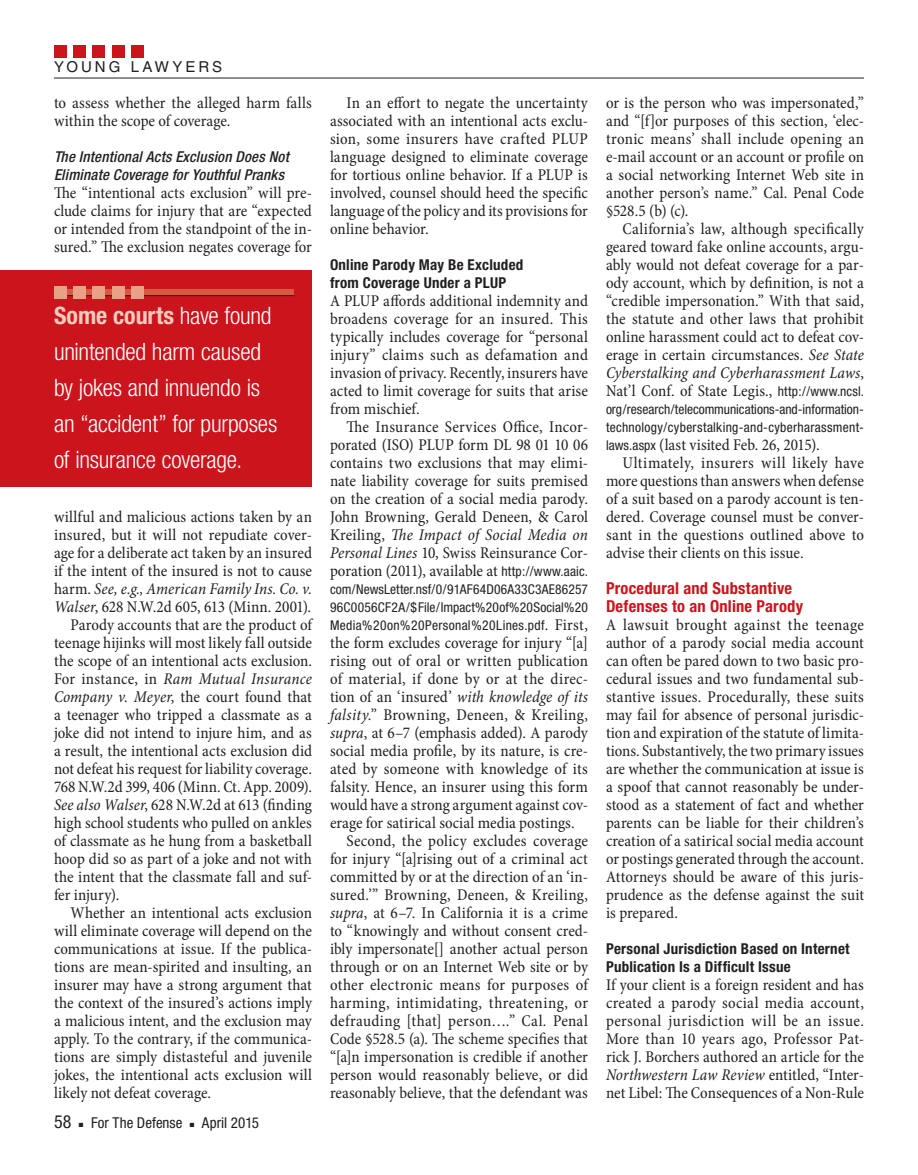
<style>
.page{position:relative;width:918px;height:1175px;background:#fff}
.page>*{position:absolute;margin:0;border:0;box-sizing:border-box;transform-origin:0 0}
.pullout_LH_block{font:300 condensed 24px/36px "Helvetica Neue";letter-spacing:-.01em;color:#fff}
.folio_left{font:condensed 18px "Helvetica Neue";color:#231f20}
.body_para_ind{font:condensed 16.5px/18px "Minion Pro";color:#231f20;text-align:justify}
.body_no_ind{font:condensed 16.5px/18px "Minion Pro";color:#231f20;text-align:justify}
.subhead_1{font:700 condensed 16.5px/18px "Helvetica Neue";letter-spacing:.015em;color:#cb141c}
.subhead_2{font:700 condensed 15px/18px "Helvetica Neue";letter-spacing:.015em;color:#231f20}
.subhead_3{font:italic 500 condensed 15px/18px "Helvetica Neue";letter-spacing:.015em;color:#231f20}
.folio_left-2{font:condensed 15px "Helvetica Neue";color:#231f20}
.t1{font:15px "Helvetica";letter-spacing:.2em;color:#231f20}
.body_para_ind-2{font:condensed 13.5px/18px "Helvetica Neue";letter-spacing:.02em;color:#231f20;text-align:justify}
.s1{font-weight:700;color:#f4ccbc}
.s2{font-style:italic}
.s3{font-family:"Helvetica Neue";font-size:13.5px}
.s4{font-family:"Minion Pro";font-size:16.5px}
</style>
<div class="page">
<hr style="left:54px;top:78px;width:810px;height:1px;background:#231f20">
<div style="left:54px;top:45px;width:12px;height:12px;background:#cb141c"></div>
<div style="left:73px;top:45px;width:13px;height:12px;background:#cb141c"></div>
<div style="left:93px;top:45px;width:12px;height:12px;background:#cb141c"></div>
<div style="left:112px;top:45px;width:13px;height:12px;background:#cb141c"></div>
<div style="left:132px;top:45px;width:12px;height:12px;background:#cb141c"></div>
<div style="left:0;top:270px;width:312px;height:216px;background:#cb141c"></div>
<div style="left:54px;top:290px;width:240px;height:6px;background:#d65a3f"></div>
<hr style="left:54px;top:295px;width:240px;height:1px;background:#231f20">
<div style="left:54px;top:286px;width:12px;height:13px;background:#eaa087"></div>
<div style="left:73px;top:286px;width:13px;height:13px;background:#eaa087"></div>
<div style="left:93px;top:286px;width:12px;height:13px;background:#eaa087"></div>
<div style="left:112px;top:286px;width:13px;height:13px;background:#eaa087"></div>
<div style="left:132px;top:286px;width:12px;height:13px;background:#eaa087"></div>
<p class="t1" style="left:54px;top:58px;width:170px">YOUNG LAWYERS</p>
<p class="body_no_ind" style="left:54px;top:94px;width:260px">to assess whether the alleged harm falls within the scope of coverage.</p>
<p class="subhead_3" style="left:54px;top:147px;width:236px">The Intentional Acts Exclusion Does Not<br>Eliminate Coverage for Youthful Pranks</p>
<p class="body_no_ind" style="left:54px;top:184px;width:260px">The “intentional acts exclusion” will pre&shy;clude claims for injury that are “expected or intended from the standpoint of the in&shy;sured.” The exclusion negates coverage for</p>
<p class="pullout_LH_block" style="left:54px;top:297px;width:225px"><span class="s1">Some courts</span> have found unintended harm caused by jokes and innuendo is an “accident” for purposes of insurance coverage.</p>
<p class="body_no_ind" style="left:54px;top:508px;width:260px">willful and malicious actions taken by an insured, but it will not repudiate cover&shy;age for a deliberate act taken by an insured if the intent of the insured is not to cause harm. <span class="s2">See, e.g., American Family Ins. Co. v.<br>Walser</span>, 628 N.W.2d 605, 613 (Minn. 2001).</p>
<p class="body_para_ind" style="left:54px;top:616px;width:260px;text-indent:16px">Parody accounts that are the product of teenage hijinks will most likely fall outside the scope of an intentional acts exclusion.<br>For instance, in <span class="s2">Ram Mutual Insurance Company v. Meyer</span>, the court found that a teenager who tripped a classmate as a joke did not intend to injure him, and as a result, the intentional acts exclusion did not defeat his request for liability coverage.<br>768 N.W.2d 399, 406 (Minn. Ct. App. 2009).<br><span class="s2">See also Walser</span>, 628 N.W.2d at 613 (finding high school students who pulled on ankles of classmate as he hung from a basketball hoop did so as part of a joke and not with the intent that the classmate fall and suf&shy;fer injury).</p>
<p class="body_para_ind" style="left:54px;top:904px;width:260px;text-indent:16px">Whether an intentional acts exclusion will eliminate coverage will depend on the communications at issue. If the publica&shy;tions are mean-spirited and insulting, an insurer may have a strong argument that the context of the insured’s actions imply a malicious intent, and the exclusion may apply. To the contrary, if the communica&shy;tions are simply distasteful and juvenile jokes, the intentional acts exclusion will likely not defeat coverage.</p>
<p class="folio_left" style="left:54px;top:1111px;width:19px">58</p>
<p class="folio_left-2" style="left:79px;top:1114px;width:105px">■ For The Defense</p>
<p class="folio_left-2" style="left:190px;top:1114px;width:71px">■ April 2015</p>
<p class="body_para_ind" style="left:330px;top:94px;width:260px;text-indent:16px">In an effort to negate the uncertainty associated with an intentional acts exclu&shy;sion, some insurers have crafted PLUP language designed to eliminate coverage for tortious online behavior. If a PLUP is involved, counsel should heed the specific language of the policy and its provisions for online behavior.</p>
<p class="subhead_2" style="left:330px;top:255px;width:195px">Online Parody May Be Excluded from Coverage Under a PLUP</p>
<p class="body_no_ind" style="left:330px;top:292px;width:260px">A PLUP affords additional indemnity and broadens coverage for an insured. This typically includes coverage for “personal injury” claims such as defamation and invasion of privacy. Recently, insurers have acted to limit coverage for suits that arise from mischief.</p>
<p class="body_para_ind" style="left:330px;top:418px;width:260px;text-indent:16px">The Insurance Services Office, Incor&shy;porated (ISO) PLUP form DL 98 01 10 06 contains two exclusions that may elimi&shy;nate liability coverage for suits premised on the creation of a social media parody.<br>John Browning, Gerald Deneen, &amp; Carol Kreiling, <span class="s2">The Impact of Social Media on Personal Lines</span> 10, Swiss Reinsurance Cor&shy;poration (2011), available at <span class="s3">http://www.aaic.</span></p>
<p class="body_para_ind-2" style="left:330px;top:580px;width:260px">com/NewsLetter.nsf/0/91AF64D06A33C3AE86257<br>96C0056CF2A/$File/Impact%20of%20Social%20<br>Media%20on%20Personal%20Lines.pdf<span class="s4">. First,</span></p>
<p class="body_para_ind" style="left:330px;top:634px;width:260px">the form excludes coverage for injury “[a] rising out of oral or written publication of material, if done by or at the direc&shy;tion of an ‘insured’ <span class="s2">with knowledge of its falsity</span>.” Browning, Deneen, &amp; Kreiling, <span class="s2">supra</span>, at 6–7 (emphasis added). A parody social media profile, by its nature, is cre&shy;ated by someone with knowledge of its falsity. Hence, an insurer using this form would have a strong argument against cov&shy;erage for satirical social media postings.</p>
<p class="body_para_ind" style="left:330px;top:832px;width:260px;text-indent:16px">Second, the policy excludes coverage for injury “[a]rising out of a criminal act committed by or at the direction of an ‘in&shy;sured.’” Browning, Deneen, &amp; Kreiling, <span class="s2">supra</span>, at 6–7. In California it is a crime to “knowingly and without consent cred&shy;ibly impersonate[] another actual person through or on an Internet Web site or by other electronic means for purposes of harming, intimidating, threatening, or defrauding [that] person….” Cal. Penal Code §528.5 (a). The scheme specifies that “[a]n impersonation is credible if another person would reasonably believe, or did reasonably believe, that the defendant was</p>
<p class="body_para_ind" style="left:606px;top:94px;width:260px">or is the person who was impersonated,” and “[f]or purposes of this section, ‘elec&shy;tronic means’ shall include opening an e-mail account or an account or profile on a social networking Internet Web site in another person’s name.” Cal. Penal Code §528.5 (b) (c).</p>
<p class="body_para_ind" style="left:606px;top:220px;width:260px;text-indent:16px">California’s law, although specifically geared toward fake online accounts, argu&shy;ably would not defeat coverage for a par&shy;ody account, which by definition, is not a “credible impersonation.” With that said, the statute and other laws that prohibit online harassment could act to defeat cov&shy;erage in certain circumstances. <span class="s2">See State Cyberstalking and Cyberharassment Laws</span>, Nat’l Conf. of State Legis., <span class="s3">http://www.ncsl.</span></p>
<p class="body_para_ind-2" style="left:606px;top:400px;width:259px">org/research/telecommunications-and-information&shy;technology/cyberstalking-and-cyberharassment-</p>
<p class="body_para_ind" style="left:606px;top:436px;width:215px"><span class="s3">laws.aspx</span> (last visited Feb. 26, 2015).</p>
<p class="body_para_ind" style="left:606px;top:454px;width:260px;text-indent:16px">Ultimately, insurers will likely have more questions than answers when defense of a suit based on a parody account is ten&shy;dered. Coverage counsel must be conver&shy;sant in the questions outlined above to advise their clients on this issue.</p>
<p class="subhead_1" style="left:606px;top:579px;width:199px">Procedural and Substantive<br>Defenses to an Online Parody</p>
<p class="body_no_ind" style="left:606px;top:616px;width:260px">A lawsuit brought against the teenage author of a parody social media account can often be pared down to two basic pro&shy;cedural issues and two fundamental sub&shy;stantive issues. Procedurally, these suits may fail for absence of personal jurisdic&shy;tion and expiration of the statute of limita&shy;tions. Substantively, the two primary issues are whether the communication at issue is a spoof that cannot reasonably be under&shy;stood as a statement of fact and whether parents can be liable for their children’s creation of a satirical social media account or postings generated through the account.<br>Attorneys should be aware of this juris&shy;prudence as the defense against the suit is prepared.</p>
<p class="subhead_2" style="left:606px;top:939px;width:245px">Personal Jurisdiction Based on Internet<br>Publication Is a Difficult Issue</p>
<p class="body_no_ind" style="left:606px;top:976px;width:260px">If your client is a foreign resident and has created a parody social media account, personal jurisdiction will be an issue.<br>More than 10 years ago, Professor Pat&shy;rick J. Borchers authored an article for the <span class="s2">Northwestern Law Review</span> entitled, “Inter&shy;net Libel: The Consequences of a Non-Rule</p>
</div>
